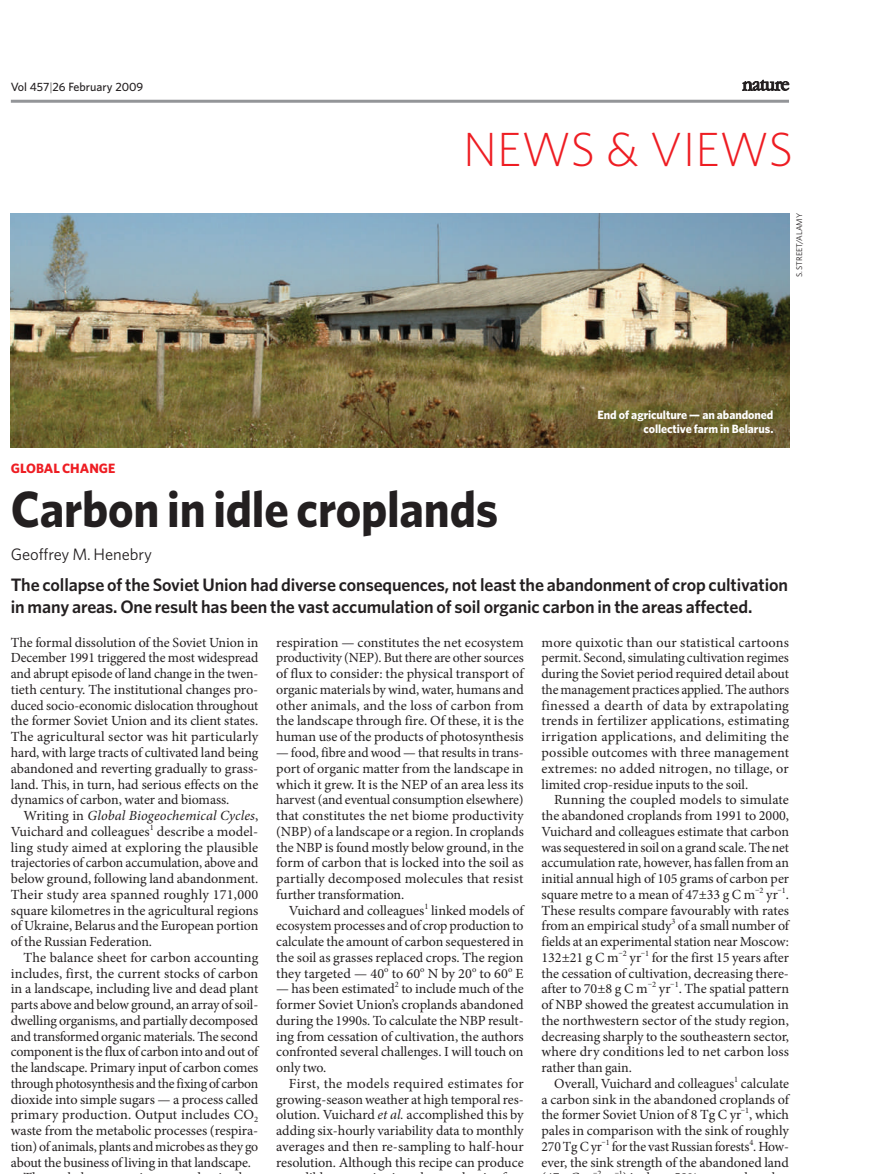
<style>
.page{position:relative;width:893px;height:1174px;background:#fff}
.page>*{position:absolute;margin:0;border:0;box-sizing:border-box;transform-origin:0 0}
.t1{font:700 51px "Whitney";letter-spacing:-.005em;color:#231f20;scale:.95 1}
.t2{font:300 48px "Whitney";color:#ee1d23}
.t3{font:600 18px/22.5px "Whitney";letter-spacing:-.005em;color:#231f20}
.t4{font:16.5px "Whitney";letter-spacing:-.005em;color:#231f20}
.t5{font:13.95px/15.8px "Minion Pro";letter-spacing:-.005em;color:#231f20;text-align:justify}
.t6{font:700 13.5px "Whitney";color:#ee1d23}
.t7{font:700 12px/14.2px "Whitney";letter-spacing:-.005em;color:#fff;text-align:right}
.t8{font:500 12px "Whitney";color:#231f20}
.t9{font:8.4px "Minion Pro";color:#231f20}
.t10{font:8.25px "Whitney";color:#231f20}
.s1{font-weight:300}
.s2{font-style:italic}
</style>
<div class="page">
<img style="left:11px;top:213px;width:778px;height:234px">
<hr style="left:11px;top:100px;width:778px;height:3px;background:#939598">
<svg style="left:742px;top:80px;width:47px;height:11px"></svg>
<p class="t8" style="left:11px;top:79px;width:134px">Vol 457<span class="s1">|</span>26 February 2009</p>
<h2 class="t2" style="left:463px;top:122px;width:331px">NEWS &amp; VIEWS</h2>
<p class="t10" style="left:794px;top:277px;width:66px;rotate:-90deg">S. STREET/ALAMY</p>
<p class="t7" style="left:597px;top:407px;width:178px">End of agriculture — an abandoned collective farm in Belarus.</p>
<p class="t6" style="left:11px;top:460px;width:106px">GLOBAL CHANGE</p>
<h1 class="t1" style="left:11px;top:479px;width:515px">Carbon in idle croplands</h1>
<p class="t4" style="left:11px;top:544px;width:143px">Geoffrey M. Henebry</p>
<p class="t3" style="left:11px;top:572px;width:779px">The collapse of the Soviet Union had diverse consequences, not least the abandonment of crop cultivation in many areas. One result has been the vast accumulation of soil organic carbon in the areas affected.</p>
<p class="t5" style="left:11px;top:634px;width:249px">The formal dissolution of the Soviet Union in December 1991 triggered the most widespread and abrupt episode of land change in the twen&shy;tieth century. The institutional changes pro&shy;duced socio-economic dislocation throughout the former Soviet Union and its client states.<br>The agricultural sector was hit particularly hard, with large tracts of cultivated land being abandoned and reverting gradually to grass&shy;land. This, in turn, had serious effects on the dynamics of carbon, water and biomass.</p>
<p class="t5" style="left:11px;top:807px;width:249px;text-indent:13px">Writing in <span class="s2">Global Biogeochemical Cycles</span>, Vuichard and colleagues<sup>1</sup> describe a model&shy;ling study aimed at exploring the plausible trajectories of carbon accumulation, above and below ground, following land abandonment.<br>Their study area spanned roughly 171,000 square kilometres in the agricultural regions of Ukraine, Belarus and the European portion of the Russian Federation.</p>
<p class="t5" style="left:11px;top:949px;width:249px;text-indent:13px">The balance sheet for carbon accounting includes, first, the current stocks of carbon in a landscape, including live and dead plant parts above and below ground, an array of soil&shy;dwelling organisms, and partially decomposed and transformed organic materials. The second component is the flux of carbon into and out of the landscape. Primary input of carbon comes through photosynthesis and the fixing of carbon dioxide into simple sugars — a process called primary production. Output includes CO<sub>2 </sub>waste from the metabolic processes (respira&shy;tion) of animals, plants and microbes as they go about the business of living in that landscape.</p>
<p class="t5" style="left:276px;top:634px;width:249px">respiration — constitutes the net ecosystem productivity (NEP). But there are other sources of flux to consider: the physical transport of organic materials by wind, water, humans and other animals, and the loss of carbon from the landscape through fire. Of these, it is the human use of the products of photosynthesis</p>
<p class="t5" style="left:276px;top:744px;width:249px">— food, fibre and wood — that results in trans&shy;port of organic matter from the landscape in which it grew. It is the NEP of an area less its harvest (and eventual consumption elsewhere) that constitutes the net biome productivity (NBP) of a landscape or a region. In croplands the NBP is found mostly below ground, in the form of carbon that is locked into the soil as partially decomposed molecules that resist further transformation.</p>
<p class="t5" style="left:276px;top:902px;width:249px;text-indent:13px">Vuichard and colleagues<sup>1</sup> linked models of ecosystem processes and of crop production to calculate the amount of carbon sequestered in the soil as grasses replaced crops. The region they targeted — 40<sup>o</sup> to 60<sup>o</sup> N by 20<sup>o</sup> to 60<sup>o</sup> E</p>
<p class="t5" style="left:276px;top:981px;width:249px">— has been estimated<sup>2</sup> to include much of the former Soviet Union’s croplands abandoned during the 1990s. To calculate the NBP result&shy;ing from cessation of cultivation, the authors confronted several challenges. I will touch on only two.</p>
<p class="t5" style="left:276px;top:1075px;width:249px;text-indent:13px">First, the models required estimates for growing-season weather at high temporal res&shy;olution. Vuichard <span class="s2">et al.</span> accomplished this by adding six-hourly variability data to monthly averages and then re-sampling to half-hour resolution. Although this recipe can produce</p>
<p class="t5" style="left:541px;top:634px;width:249px">more quixotic than our statistical cartoons permit. Second, simulating cultivation regimes during the Soviet period required detail about the management practices applied. The authors finessed a dearth of data by extrapolating trends in fertilizer applications, estimating irrigation applications, and delimiting the possible outcomes with three management extremes: no added nitrogen, no tillage, or limited crop-residue inputs to the soil.</p>
<p class="t5" style="left:541px;top:792px;width:249px;text-indent:13px">Running the coupled models to simulate the abandoned croplands from 1991 to 2000, Vuichard and colleagues estimate that carbon wassequestered in soil on a grand scale.The net accumulation rate, however, has fallen from an initial annual high of 105 grams of carbon per square metre to a mean of 47±33 g C m<sup>–2</sup> yr<sup>–1</sup>.<br>These results compare favourably with rates from an empirical study<sup>3</sup> of a small number of fields at an experimental station near Moscow:<br>132±21 g C m<sup>–2</sup> yr<sup>–1</sup> for the first 15 years after the cessation of cultivation, decreasing there&shy;after to 70±8 g C m<sup>–2</sup> yr<sup>–1</sup>. The spatial pattern of NBP showed the greatest accumulation in the northwestern sector of the study region, decreasing sharply to the southeastern sector, where dry conditions led to net carbon loss rather than gain.</p>
<p class="t5" style="left:541px;top:1075px;width:249px;text-indent:13px">Overall, Vuichard and colleagues<sup>1</sup> calculate a carbon sink in the abandoned croplands of the former Soviet Union of 8 Tg C yr<sup>–1</sup>, which pales in comparison with the sink of roughly 270 Tg C yr<sup>–1</sup> for the vast Russian forests<sup>4</sup>. How&shy;ever, the sink strength of the abandoned land</p>
<p class="t9" style="left:593px;top:1168px;width:10px">–2</p>
<p class="t9" style="left:615px;top:1168px;width:10px">–1</p>
</div>
